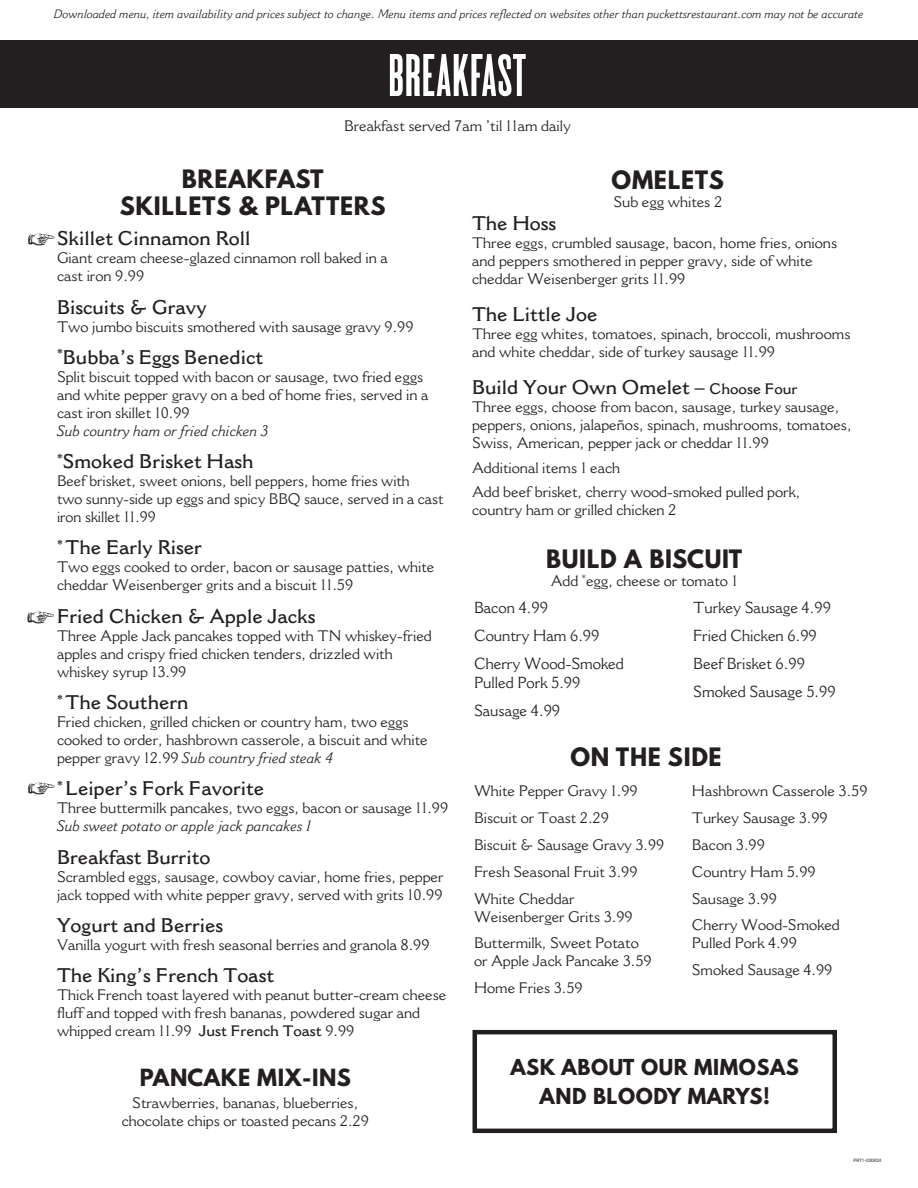
<style>
.page{position:relative;width:918px;height:1188px;background:#fff}
.page>*{position:absolute;margin:0;border:0;box-sizing:border-box;transform-origin:0 0}
.t1{font:extra-condensed 60px "MPI Gothic";letter-spacing:-.005em;color:#fff}
.t2{font:700 22.5px/27px "League Spartan";letter-spacing:.03em;color:#231f20;text-align:center}
.t3{font:700 21px "League Spartan";letter-spacing:.03em;color:#231f20}
.t4{font:600 19.5px "Cantoria";color:#231f20}
.t5{font:700 19.5px/28.5px "League Spartan";letter-spacing:.03em;color:#231f20;text-align:center}
.t6{font:19.5px "All Hands";color:#231f20}
.t7{font:15.75px/27.8px "Cantoria";color:#231f20}
.t8{font:15px/18px "Cantoria";color:#231f20}
.t9{font:italic 15px "Cantoria";color:#231f20}
.t10{font:italic 12px "Cantoria";color:#231f20}
.t11{font:4.5px "Classic Sans";color:#231f20}
.s1{font-style:italic}
.s2{font-weight:600}
.s3{font-size:15px}
</style>
<div class="page">
<div style="left:0;top:40px;width:918px;height:68px;background:#231f20"></div>
<div style="left:472px;top:1030px;width:365px;height:103px;border:4px solid #231f20"></div>
<p class="t10" style="left:54px;top:7px;width:811px">Downloaded menu, item availability and prices subject to change. Menu items and prices reflected on websites other than puckettsrestaurant.com may not be accurate</p>
<h1 class="t1" style="left:388px;top:42px;width:140px">BREAKFAST</h1>
<p class="t8" style="left:344px;top:116px;width:228px">Breakfast served 7am ’til 11am daily</p>
<h2 class="t2" style="left:120px;top:165px;width:267px">BREAKFAST<br>SKILLETS &amp; PLATTERS</h2>
<h3 class="t4" style="left:57px;top:227px;width:195px">Skillet Cinnamon Roll</h3>
<p class="t8" style="left:57px;top:249px;width:332px">Giant cream cheese-glazed cinnamon roll baked in a cast iron 9.99</p>
<h3 class="t4" style="left:57px;top:295px;width:151px">Biscuits &amp; Gravy</h3>
<p class="t8" style="left:57px;top:317px;width:358px">Two jumbo biscuits smothered with sausage gravy 9.99</p>
<h3 class="t4" style="left:57px;top:345px;width:208px"><sup>*</sup>Bubba’s Eggs Benedict</h3>
<p class="t8" style="left:57px;top:368px;width:373px">Split biscuit topped with bacon or sausage, two fried eggs and white pepper gravy on a bed of home fries, served in a cast iron skillet 10.99</p>
<p class="t9" style="left:57px;top:422px;width:214px">Sub country ham or fried chicken 3</p>
<h3 class="t4" style="left:57px;top:450px;width:198px"><sup>*</sup>Smoked Brisket Hash</h3>
<p class="t8" style="left:57px;top:472px;width:388px">Beef brisket, sweet onions, bell peppers, home fries with<br>two sunny-side up eggs and spicy BBQ sauce, served in a cast iron skillet 11.99</p>
<h3 class="t4" style="left:57px;top:536px;width:146px"><sup>*</sup> The Early Riser</h3>
<p class="t8" style="left:57px;top:558px;width:379px">Two eggs cooked to order, bacon or sausage patties, white cheddar Weisenberger grits and a biscuit 11.59</p>
<h3 class="t4" style="left:57px;top:604px;width:260px">Fried Chicken &amp; Apple Jacks</h3>
<p class="t8" style="left:57px;top:626px;width:376px">Three Apple Jack pancakes topped with TN whiskey-fried apples and crispy fried chicken tenders, drizzled with whiskey syrup 13.99</p>
<h3 class="t4" style="left:57px;top:691px;width:133px"><sup>*</sup> The Southern</h3>
<p class="t8" style="left:57px;top:713px;width:372px">Fried chicken, grilled chicken or country ham, two eggs cooked to order, hashbrown casserole, a biscuit and white pepper gravy 12.99 <span class="s1">Sub country fried steak 4</span></p>
<h3 class="t4" style="left:57px;top:777px;width:209px"><sup>*</sup> Leiper’s Fork Favorite</h3>
<p class="t8" style="left:57px;top:799px;width:393px">Three buttermilk pancakes, two eggs, bacon or sausage 11.99</p>
<p class="t9" style="left:57px;top:817px;width:256px">Sub sweet potato or apple jack pancakes 1</p>
<h3 class="t4" style="left:57px;top:845px;width:155px">Breakfast Burrito</h3>
<p class="t8" style="left:57px;top:867px;width:388px">Scrambled eggs, sausage, cowboy caviar, home fries, pepper jack topped with white pepper gravy, served with grits 10.99</p>
<h3 class="t4" style="left:57px;top:913px;width:168px">Yogurt and Berries</h3>
<p class="t8" style="left:57px;top:936px;width:374px">Vanilla yogurt with fresh seasonal berries and granola 8.99</p>
<h3 class="t4" style="left:57px;top:964px;width:219px">The King’s French Toast</h3>
<p class="t8" style="left:57px;top:986px;width:391px">Thick French toast layered with peanut butter-cream cheese fluff and topped with fresh bananas, powdered sugar and whipped cream 11.99 <span class="s2">Just French Toast</span> 9.99</p>
<h3 class="t6" style="left:28px;top:223px;width:29px">e</h3>
<h3 class="t6" style="left:27px;top:600px;width:29px">e</h3>
<h3 class="t6" style="left:28px;top:772px;width:29px">e</h3>
<h3 class="t3" style="left:140px;top:1061px;width:213px">PANCAKE MIX-INS</h3>
<p class="t8" style="left:122px;top:1094px;width:249px;text-align:center">Strawberries, bananas, blueberries, chocolate chips or toasted pecans 2.29</p>
<h2 class="t2" style="left:612px;top:166px;width:114px">OMELETS</h2>
<p class="t8" style="left:614px;top:192px;width:110px">Sub egg whites 2</p>
<h3 class="t4" style="left:472px;top:212px;width:86px">The Hoss</h3>
<p class="t8" style="left:472px;top:234px;width:367px">Three eggs, crumbled sausage, bacon, home fries, onions and peppers smothered in pepper gravy, side of white cheddar Weisenberger grits 11.99</p>
<h3 class="t4" style="left:472px;top:302px;width:127px">The Little Joe</h3>
<p class="t8" style="left:472px;top:325px;width:380px">Three egg whites, tomatoes, spinach, broccoli, mushrooms and white cheddar, side of turkey sausage 11.99</p>
<h3 class="t4" style="left:472px;top:375px;width:327px">Build Your Own Omelet – <span class="s3">Choose Four</span></h3>
<p class="t8" style="left:472px;top:398px;width:381px">Three eggs, choose from bacon, sausage, turkey sausage, peppers, onions, jalapeños, spinach, mushrooms, tomatoes,<br>Swiss, American, pepper jack or cheddar 11.99</p>
<p class="t8" style="left:472px;top:455px;width:330px;line-height:24.8px">Additional items 1 each<br>Add beef brisket, cherry wood-smoked pulled pork,</p>
<p class="t8" style="left:472px;top:501px;width:206px">country ham or grilled chicken 2</p>
<h2 class="t2" style="left:546px;top:545px;width:198px">BUILD A BISCUIT</h2>
<p class="t8" style="left:551px;top:572px;width:188px">Add <sup>*</sup>egg, cheese or tomato 1</p>
<p class="t7" style="left:474px;top:594px;width:151px">Bacon 4.99<br>Country Ham 6.99<br>Cherry Wood-Smoked</p>
<p class="t7" style="left:474px;top:668px;width:108px">Pulled Pork 5.99<br>Sausage 4.99</p>
<p class="t7" style="left:693px;top:594px;width:144px">Turkey Sausage 4.99<br>Fried Chicken 6.99<br>Beef Brisket 6.99<br>Smoked Sausage 5.99</p>
<h2 class="t2" style="left:571px;top:743px;width:153px">ON THE SIDE</h2>
<p class="t8" style="left:474px;top:777px;width:192px;line-height:26.8px">White Pepper Gravy 1.99<br>Biscuit or Toast 2.29<br>Biscuit &amp; Sausage Gravy 3.99<br>Fresh Seasonal Fruit 3.99<br>White Cheddar</p>
<p class="t8" style="left:474px;top:903px;width:166px;line-height:26.8px">Weisenberger Grits 3.99<br>Buttermilk, Sweet Potato</p>
<p class="t8" style="left:474px;top:948px;width:179px;line-height:26.8px">or Apple Jack Pancake 3.59<br>Home Fries 3.59</p>
<p class="t8" style="left:692px;top:777px;width:177px;line-height:26.8px">Hashbrown Casserole 3.59<br>Turkey Sausage 3.99<br>Bacon 3.99<br>Country Ham 5.99<br>Sausage 3.99<br>Cherry Wood-Smoked</p>
<p class="t8" style="left:692px;top:930px;width:142px;line-height:26.8px">Pulled Pork 4.99<br>Smoked Sausage 4.99</p>
<h3 class="t5" style="left:511px;top:1053px;width:290px">ASK ABOUT OUR MIMOSAS<br>AND BLOODY MARYS!</h3>
<p class="t11" style="left:853px;top:1157px;width:29px">PRT1-030824</p>
</div>
